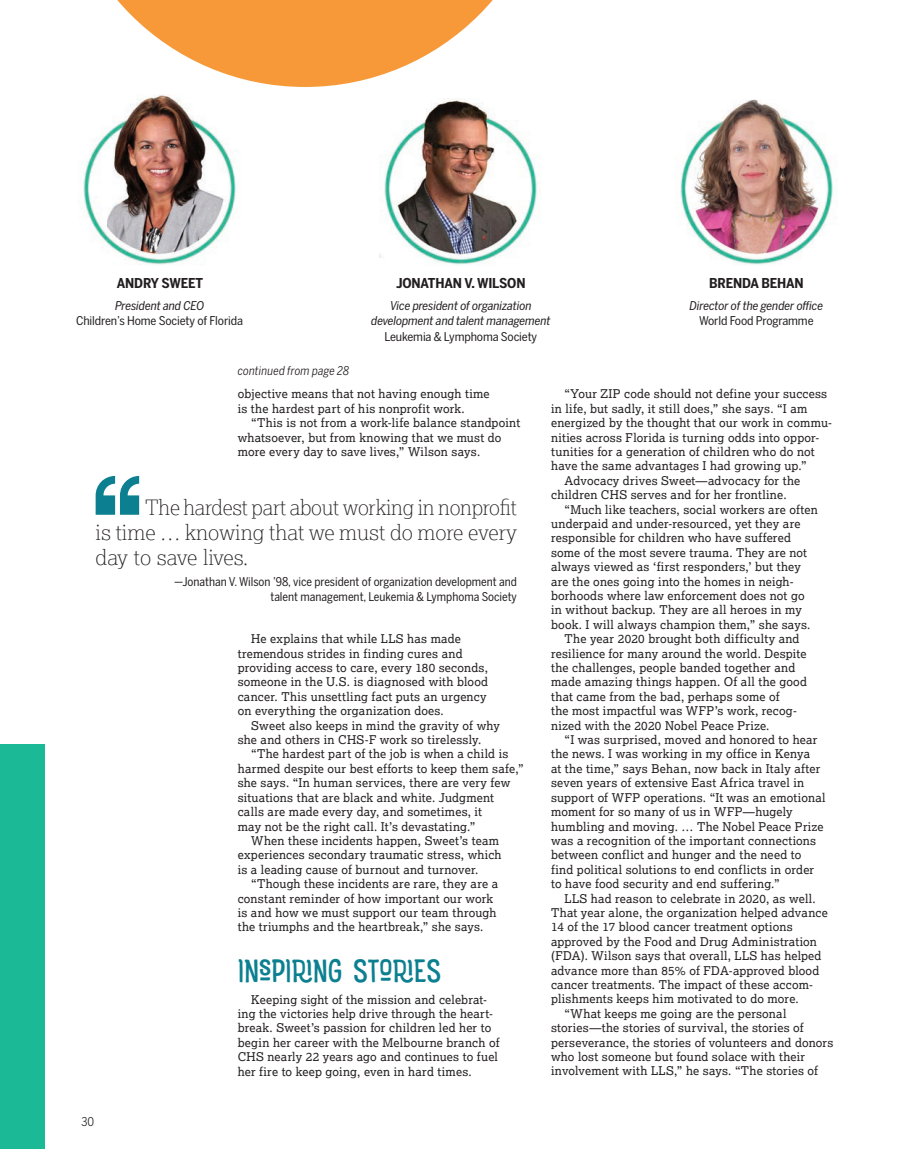
<style>
.page{position:relative;width:905px;height:1175px;background:#fff}
.page>*{position:absolute;margin:0;border:0;box-sizing:border-box;transform-origin:0 0}
.Service_subhead{font:34.5px "Rainier North 500";letter-spacing:-.005em;color:#0c8090}
.OC-Pull_Quote{font:100 21px/25.2px "Lexia";color:#231f20;text-align:justify}
.OBQ-sidebar_text_rev{font:700 13.5px "Benton Sans Condensed";letter-spacing:-.01em;color:#231f20;scale:1.05 1}
.Feature_Body_text{font:12px/14.4px "Lexia";letter-spacing:.015em;color:#231f20}
.OC-Pull_Quote-2{font:12px/14.4px "Benton Sans Condensed";color:#231f20;text-align:right}
.OBQ-sidebar_text_rev-2{font:italic 12px/15.3px "Benton Sans Condensed";letter-spacing:-.01em;color:#231f20;text-align:center;scale:1.05 1}
.OBQ-sidebar_text_rev-3{font:12px "Benton Sans Condensed";letter-spacing:-.01em;color:#231f20;scale:1.05 1}
.continued{font:italic 12px "Benton Sans Condensed";letter-spacing:.01em;color:#231f20}
.t1{font:12px "Benton Sans Condensed";color:#231f20}
</style>
<div class="page">
<img style="left:83px;top:95px;width:154px;height:170px">
<img style="left:680px;top:100px;width:154px;height:165px">
<img style="left:380px;top:99px;width:160px;height:166px">
<svg style="left:96px;top:476px;width:43px;height:39px"></svg>
<div style="left:0;top:744px;width:45px;height:404px;background:#1cb996"></div>
<svg style="left:117px;top:0;width:376px;height:87px;fill:#f79938"></svg>
<p class="OBQ-sidebar_text_rev" style="left:117px;top:274px;width:84px">ANDRY SWEET</p>
<p class="OBQ-sidebar_text_rev-2" style="left:115px;top:298px;width:86px">President and CEO</p>
<p class="OBQ-sidebar_text_rev-3" style="left:76px;top:314px;width:160px">Children’s Home Society of Florida</p>
<p class="continued" style="left:238px;top:363px;width:113px">continued from page 28</p>
<p class="OBQ-sidebar_text_rev" style="left:396px;top:274px;width:125px">JONATHAN V. WILSON</p>
<p class="OBQ-sidebar_text_rev-2" style="left:371px;top:298px;width:172px">Vice president of organization development and talent management</p>
<p class="OBQ-sidebar_text_rev-3" style="left:384px;top:329px;width:147px">Leukemia &amp; Lymphoma Society</p>
<p class="OBQ-sidebar_text_rev" style="left:709px;top:274px;width:92px">BRENDA BEHAN</p>
<p class="OBQ-sidebar_text_rev-2" style="left:689px;top:298px;width:129px">Director of the gender office</p>
<p class="OBQ-sidebar_text_rev-3" style="left:699px;top:314px;width:110px">World Food Programme</p>
<p class="Feature_Body_text" style="left:238px;top:386px;width:253px">objective means that not having enough time is the hardest part of his nonprofit work.</p>
<p class="Feature_Body_text" style="left:238px;top:415px;width:284px;text-indent:14px">“This is not from a work-life balance standpoint whatsoever, but from knowing that we must do more every day to save lives,” Wilson says.</p>
<p class="OC-Pull_Quote" style="left:96px;top:494px;width:423px;text-indent:50px">The hardest part about working in nonprofit is time … knowing that we must do more every day to save lives.</p>
<p class="OC-Pull_Quote-2" style="left:174px;top:574px;width:344px">—Jonathan V. Wilson ’98, vice president of organization development and talent management, Leukemia &amp; Lymphoma Society</p>
<p class="t1" style="left:82px;top:1114px;width:14px">30</p>
<p class="Feature_Body_text" style="left:238px;top:631px;width:252px;text-indent:14px">He explains that while LLS has made tremendous strides in finding cures and providing access to care, every 180 seconds, someone in the U.S. is diagnosed with blood cancer. This unsettling fact puts an urgency on everything the organization does.</p>
<p class="Feature_Body_text" style="left:238px;top:718px;width:263px;text-indent:14px">Sweet also keeps in mind the gravity of why she and others in CHS-F work so tirelessly.</p>
<p class="Feature_Body_text" style="left:238px;top:746px;width:287px;text-indent:14px">“The hardest part of the job is when a child is harmed despite our best efforts to keep them safe,” she says. “In human services, there are very few situations that are black and white. Judgment<br>calls are made every day, and sometimes, it<br>may not be the right call. It’s devastating.”</p>
<p class="Feature_Body_text" style="left:238px;top:833px;width:265px;text-indent:14px">When these incidents happen, Sweet’s team experiences secondary traumatic stress, which is a leading cause of burnout and turnover.</p>
<p class="Feature_Body_text" style="left:238px;top:876px;width:262px;text-indent:14px">“Though these incidents are rare, they are a constant reminder of how important our work is and how we must support our team through the triumphs and the heartbreak,” she says.</p>
<p class="Service_subhead" style="left:238px;top:951px;width:205px">INSPIRING STORIES</p>
<p class="Feature_Body_text" style="left:238px;top:991px;width:263px;text-indent:14px">Keeping sight of the mission and celebrat&shy;ing the victories help drive through the heart&shy;break. Sweet’s passion for children led her to begin her career with the Melbourne branch of CHS nearly 22 years ago and continues to fuel her fire to keep going, even in hard times.</p>
<p class="Feature_Body_text" style="left:551px;top:386px;width:282px;text-indent:14px">“Your ZIP code should not define your success in life, but sadly, it still does,” she says. “I am energized by the thought that our work in commu&shy;nities across Florida is turning odds into oppor&shy;tunities for a generation of children who do not have the same advantages I had growing up.”</p>
<p class="Feature_Body_text" style="left:551px;top:473px;width:251px;text-indent:14px">Advocacy drives Sweet—advocacy for the children CHS serves and for her frontline.</p>
<p class="Feature_Body_text" style="left:551px;top:502px;width:268px;text-indent:14px">“Much like teachers, social workers are often underpaid and under-resourced, yet they are responsible for children who have suffered some of the most severe trauma. They are not always viewed as ‘first responders,’ but they are the ones going into the homes in neigh&shy;borhoods where law enforcement does not go in without backup. They are all heroes in my book. I will always champion them,” she says.</p>
<p class="Feature_Body_text" style="left:551px;top:631px;width:257px;text-indent:14px">The year 2020 brought both difficulty and resilience for many around the world. Despite the challenges, people banded together and made amazing things happen. Of all the good that came from the bad, perhaps some of<br>the most impactful was WFP’s work, recog&shy;nized with the 2020 Nobel Peace Prize.</p>
<p class="Feature_Body_text" style="left:551px;top:732px;width:276px;text-indent:14px">“I was surprised, moved and honored to hear the news. I was working in my office in Kenya<br>at the time,” says Behan, now back in Italy after seven years of extensive East Africa travel in support of WFP operations. “It was an emotional moment for so many of us in WFP—hugely humbling and moving. … The Nobel Peace Prize was a recognition of the important connections between conflict and hunger and the need to find political solutions to end conflicts in order to have food security and end suffering.”</p>
<p class="Feature_Body_text" style="left:551px;top:890px;width:278px;text-indent:14px">LLS had reason to celebrate in 2020, as well.<br>That year alone, the organization helped advance 14 of the 17 blood cancer treatment options approved by the Food and Drug Administration (FDA). Wilson says that overall, LLS has helped advance more than 85% of FDA-approved blood cancer treatments. The impact of these accom&shy;plishments keeps him motivated to do more.</p>
<p class="Feature_Body_text" style="left:551px;top:1006px;width:284px;text-indent:14px">“What keeps me going are the personal stories—the stories of survival, the stories of perseverance, the stories of volunteers and donors who lost someone but found solace with their involvement with LLS,” he says. “The stories of</p>
</div>
